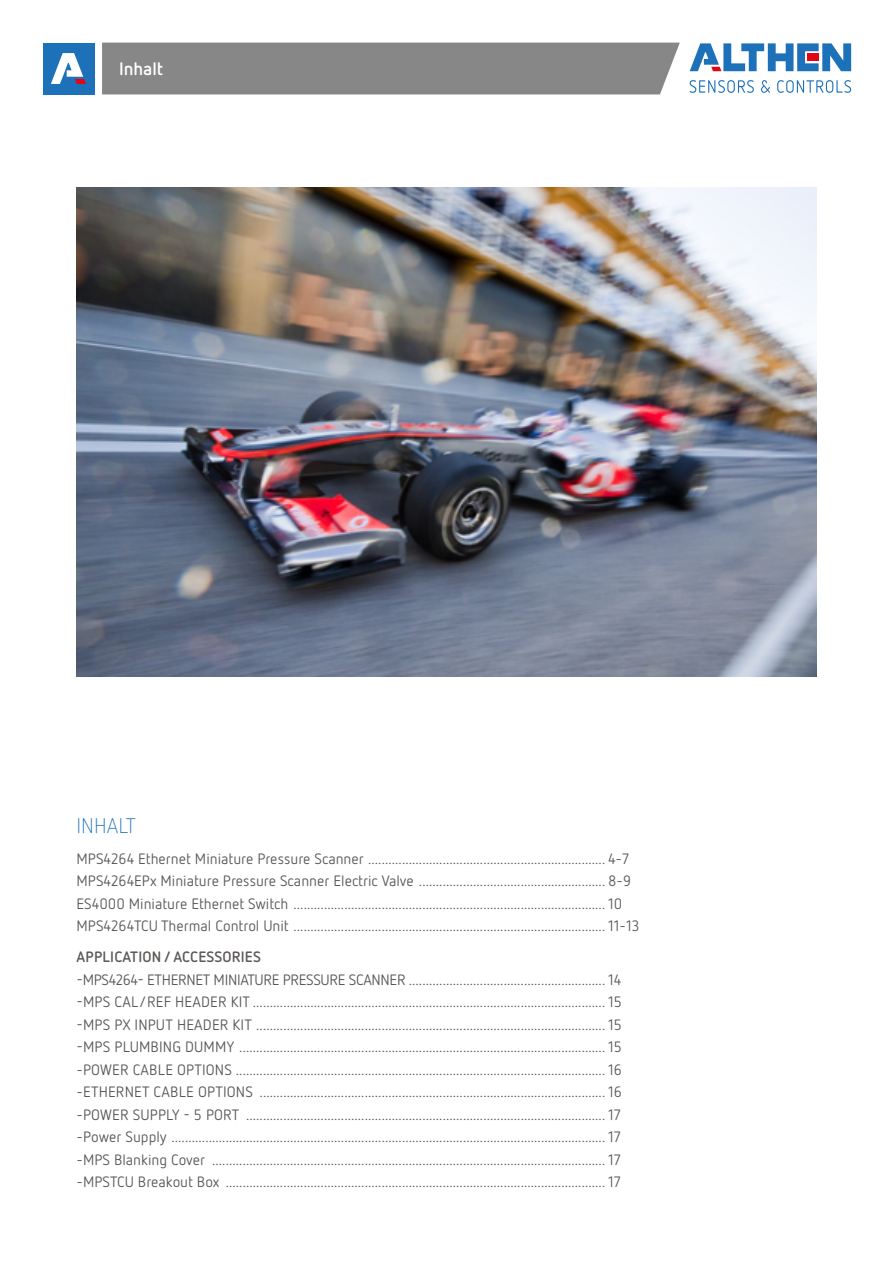
<style>
.page{position:relative;width:893px;height:1263px;background:#fff}
.page>*{position:absolute;margin:0;border:0;box-sizing:border-box;transform-origin:0 0}
.t1{font:300 21px "Netto OT";color:#1d71b8}
.t2{font:700 18px "Netto OT";color:#fff}
.t3{font:15px/22.5px "Netto OT";color:#5b5856}
.s1{font-weight:700}
.s2{color:#575756}
</style>
<div class="page">
<div style="left:102px;top:43px;width:578px;height:51px;background:#878787"></div>
<div style="left:43px;top:43px;width:51px;height:51px;background:#1d71b8"></div>
<svg style="left:51px;top:53px;width:35px;height:31px"></svg>
<svg style="left:690px;top:80px;width:64px;height:13px"></svg>
<svg style="left:761px;top:80px;width:9px;height:13px"></svg>
<svg style="left:777px;top:80px;width:74px;height:13px"></svg>
<svg style="left:690px;top:43px;width:161px;height:28px"></svg>
<img style="left:77px;top:187px;width:739px;height:489px">
<p class="t2" style="left:119px;top:57px;width:46px">Inhalt</p>
<h1 class="t1" style="left:77px;top:813px;width:61px">INHALT</h1>
<p class="t3" style="left:77px;top:847px;width:564px">MPS4264 Ethernet Miniature Pressure Scanner ...................................................................... 4-7<br>MPS4264EPx Miniature Pressure Scanner Electric Valve ....................................................... 8-9<br>ES4000 Miniature Ethernet Switch ............................................................................................ 10<br>MPS4264TCU Thermal Control Unit ............................................................................................ 11-13</p>
<p class="t3" style="left:77px;top:945px;width:547px"><span class="s1">APPLICATION / ACCESSORIES<br></span><span class="s2">-MPS4264- ETHERNET MINIATURE PRESSURE SCANNER</span> .......................................................... 14 <span class="s2">-MPS CAL/REF HEADER KIT</span> ........................................................................................................ 15 <span class="s2">-MPS PX INPUT HEADER KIT</span> ....................................................................................................... 15 <span class="s2">-MPS PLUMBING DUMMY</span> ............................................................................................................ 15 -<span class="s2">POWER CABLE OPTIONS</span> ............................................................................................................. 16 -<span class="s2">ETHERNET CABLE OPTIONS</span> ...................................................................................................... 16 -<span class="s2">POWER SUPPLY - 5 PORT</span> .......................................................................................................... 17 -Power Supply ................................................................................................................................ 17 -MPS Blanking Cover .................................................................................................................... 17 -MPSTCU Breakout Box ................................................................................................................ 17</p>
</div>
